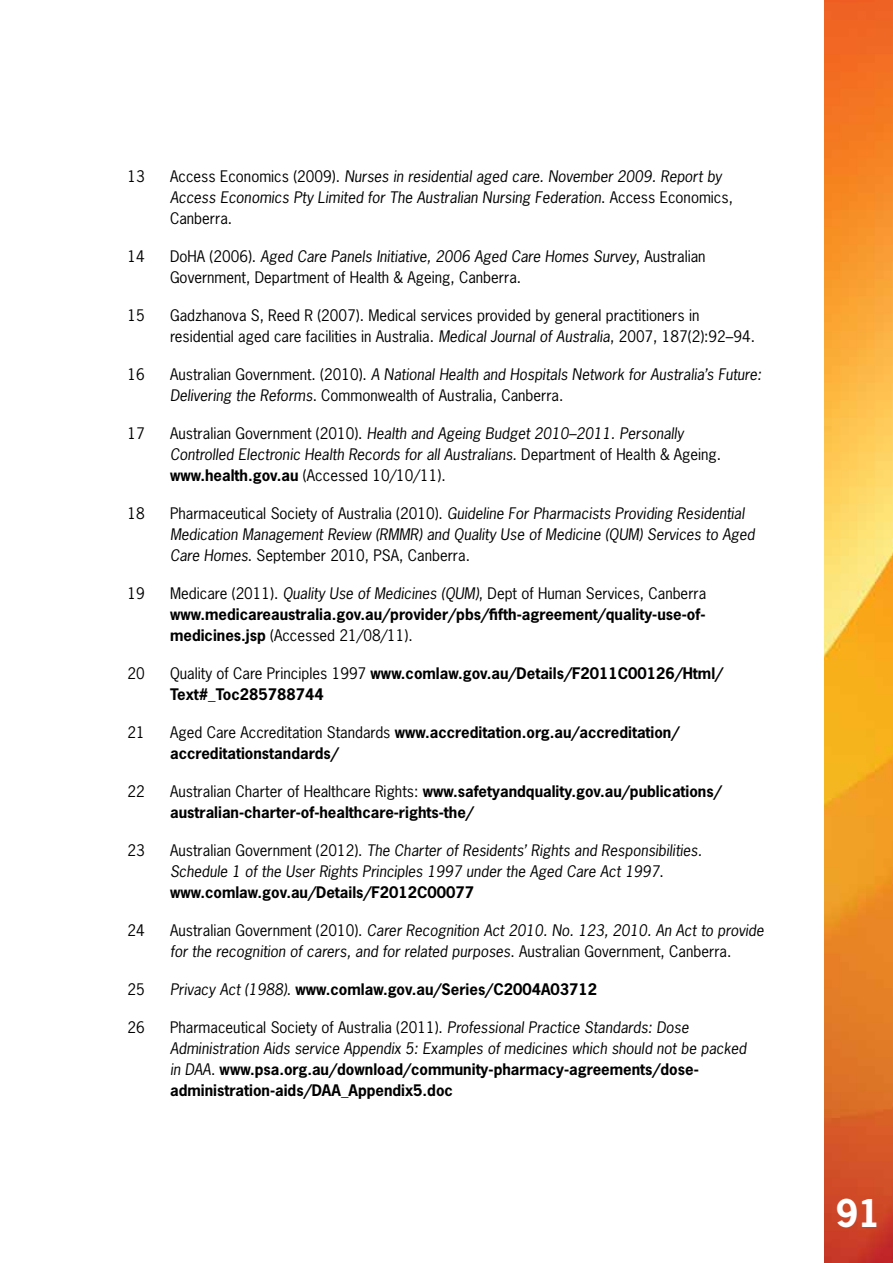
<style>
.page{position:relative;width:893px;height:1263px;background:#fff}
.page>*{position:absolute;margin:0;border:0;box-sizing:border-box;transform-origin:0 0}
.t1{font:700 36px "News Gothic Std";color:#fff}
.Body{font:italic 15px/21px "News Gothic Std";color:#000}
.Body-2{font:700 15px/21px "News Gothic Std";color:#000}
.Body-3{font:15px/21px "News Gothic Std";color:#000}
.s1{font-style:normal}
.s2{font-style:italic}
.s3{font-weight:700;font-style:normal}
.s4{font-weight:400}
.s5{font-weight:400;font-style:italic}
</style>
<div class="page">
<img style="left:825px;top:0;width:68px;height:1263px">
<p class="Body-3" style="left:128px;top:165px;width:19px">13</p>
<p class="Body" style="left:170px;top:166px;width:564px"><span class="s1">Access Economics (2009).</span> Nurses in residential aged care. November 2009. Report by<br>Access Economics Pty Limited for The Australian Nursing Federation<span class="s1">. Access Economics,<br>Canberra.</span></p>
<p class="Body-3" style="left:128px;top:245px;width:19px">14</p>
<p class="Body-3" style="left:170px;top:245px;width:537px">DoHA (2006). <span class="s2">Aged Care Panels Initiative, 2006 Aged Care Homes Survey</span>, Australian<br>Government, Department of Health &amp; Ageing, Canberra.</p>
<p class="Body-3" style="left:128px;top:304px;width:19px">15</p>
<p class="Body-3" style="left:170px;top:304px;width:586px">Gadzhanova S, Reed R (2007). Medical services provided by general practitioners in residential aged care facilities in Australia. <span class="s2">Medical Journal of Australia</span>, 2007, 187(2):92–94.</p>
<p class="Body-3" style="left:128px;top:363px;width:19px">16</p>
<p class="Body" style="left:170px;top:364px;width:593px"><span class="s1">Australian Government. (2010).</span> A National Health and Hospitals Network for Australia’s Future:<br>Delivering the Reforms<span class="s1">. Commonwealth of Australia, Canberra.</span></p>
<p class="Body-3" style="left:128px;top:423px;width:19px">17</p>
<p class="Body" style="left:170px;top:423px;width:553px"><span class="s1">Australian Government (2010).</span> Health and Ageing Budget 2010–2011. Personally<br>Controlled Electronic Health Records for all Australians. <span class="s1">Department of Health &amp; Ageing. </span><span class="s3">www.health.gov.au</span> <span class="s1">(Accessed 10/10/11).</span></p>
<p class="Body-3" style="left:128px;top:503px;width:19px">18</p>
<p class="Body" style="left:170px;top:503px;width:586px"><span class="s1">Pharmaceutical Society of Australia (2010).</span> Guideline For Pharmacists Providing Residential<br>Medication Management Review (RMMR) and Quality Use of Medicine (QUM) Services to Aged<br>Care Homes<span class="s1">. September 2010, PSA, Canberra.</span></p>
<p class="Body-3" style="left:128px;top:583px;width:19px">19</p>
<p class="Body-2" style="left:170px;top:582px;width:538px;text-align:justify"><span class="s4">Medicare (2011).</span> <span class="s5">Quality Use of Medicines (QUM)</span><span class="s4">, Dept of Human Services, Canberra </span>www.medicareaustralia.gov.au/provider/pbs/fifth-agreement/quality-use-of&shy;medicines.jsp <span class="s4">(Accessed 21/08/11).</span></p>
<p class="Body-3" style="left:128px;top:663px;width:19px">20</p>
<p class="Body-2" style="left:170px;top:662px;width:555px"><span class="s4">Quality of Care Principles 1997</span> www.comlaw.gov.au/Details/F2011C00126/Html/<br>Text#_Toc285788744</p>
<p class="Body-3" style="left:128px;top:722px;width:19px">21</p>
<p class="Body-2" style="left:170px;top:721px;width:511px"><span class="s4">Aged Care Accreditation Standards</span> www.accreditation.org.au/accreditation/ accreditationstandards/</p>
<p class="Body-3" style="left:128px;top:781px;width:19px">22</p>
<p class="Body-2" style="left:170px;top:780px;width:553px"><span class="s4">Australian Charter of Healthcare Rights:</span> www.safetyandquality.gov.au/publications/ australian-charter-of-healthcare-rights-the/</p>
<p class="Body-3" style="left:128px;top:840px;width:19px">23</p>
<p class="Body" style="left:170px;top:840px;width:533px"><span class="s1">Australian Government (2012).</span> The Charter of Residents’ Rights and Responsibilities.<br>Schedule 1 of the User Rights Principles 1997 under the Aged Care Act 1997<span class="s1">. </span><span class="s3">www.comlaw.gov.au/Details/F2012C00077</span></p>
<p class="Body-3" style="left:128px;top:920px;width:19px">24</p>
<p class="Body" style="left:170px;top:920px;width:595px"><span class="s1">Australian Government (2010).</span> Carer Recognition Act 2010. No. 123, 2010. An Act to provide for the recognition of carers, and for related purposes<span class="s1">. Australian Government, Canberra.</span></p>
<p class="Body-3" style="left:128px;top:979px;width:19px">25</p>
<p class="Body-2" style="left:170px;top:978px;width:429px"><span class="s5">Privacy Act (1988)</span><span class="s4">.</span> www.comlaw.gov.au/Series/C2004A03712</p>
<p class="Body-3" style="left:128px;top:1017px;width:19px">26</p>
<p class="Body" style="left:170px;top:1017px;width:578px"><span class="s1">Pharmaceutical Society of Australia (2011).</span> Professional Practice Standards: Dose Administration Aids service Appendix 5: Examples of medicines which should not be packed in DAA<span class="s1">.</span> <span class="s3">www.psa.org.au/download/community-pharmacy-agreements/dose&shy;administration-aids/DAA_Appendix5.doc</span></p>
<h1 class="t1" style="left:836px;top:1189px;width:46px">91</h1>
</div>
